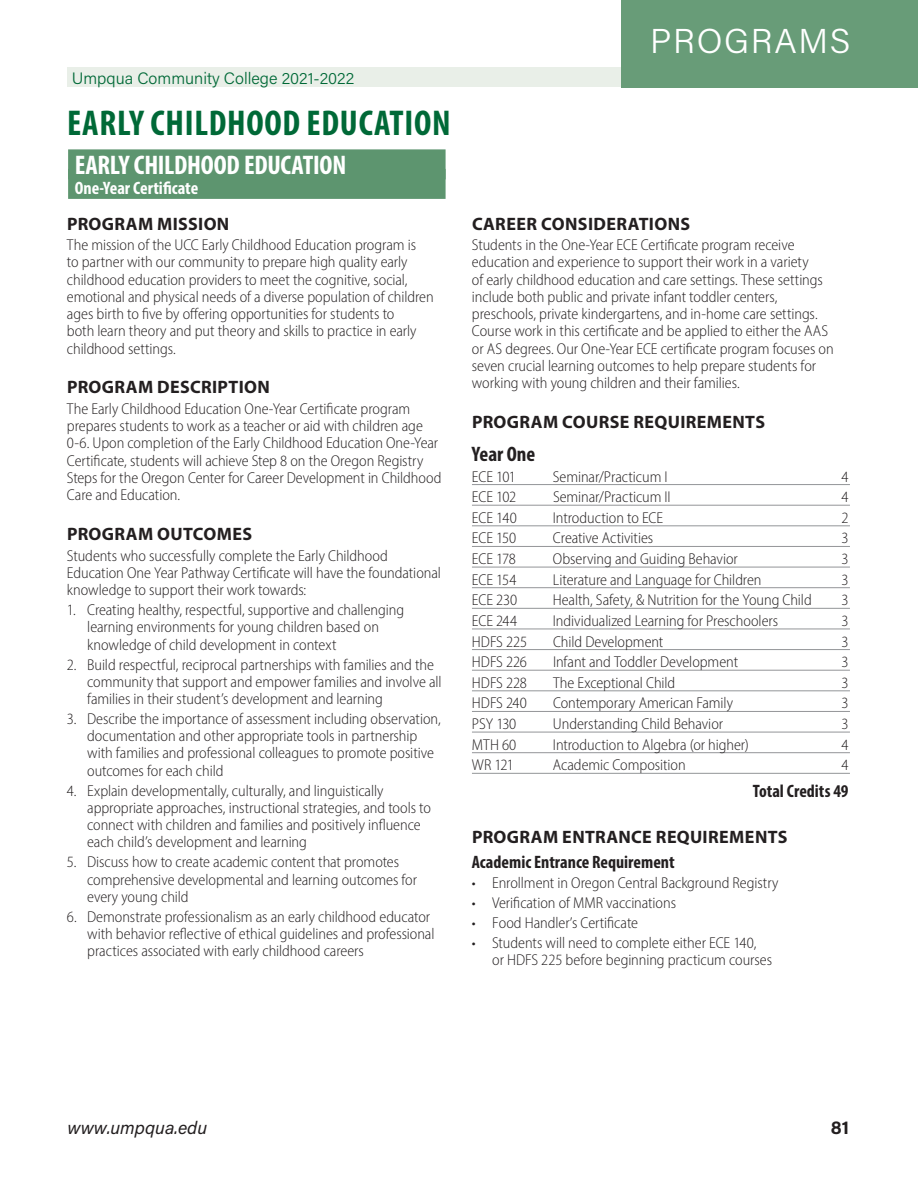
<style>
.page{position:relative;width:918px;height:1188px;background:#fff}
.page>*{position:absolute;margin:0;border:0;box-sizing:border-box;transform-origin:0 0}
.t1{font:700 condensed 36px "Myriad Pro";letter-spacing:.02em;color:#006937}
.t2{font:300 34.5px "Acumin Pro";letter-spacing:.05em;color:#fff}
.t3{font:700 condensed 27px "Myriad Pro";letter-spacing:-.01em;color:#fff}
.t4{font:700 condensed 21px "Myriad Pro";color:#231f20}
.t5{font:700 18px "Myriad Pro";letter-spacing:.02em;color:#231f20}
.t6{font:700 condensed 18px "Myriad Pro";color:#231f20}
.t7{font:700 condensed 18px "Myriad Pro";color:#fff}
.t8{font:italic 18px "Acumin Pro";color:#231f20}
.t9{font:700 18px "Acumin Pro";color:#231f20}
.t10{font:300 16.5px "Acumin Pro";color:#006937}
.t11{font:300 semi-condensed 15.75px/17.2px "Myriad Pro";color:#231f20}
</style>
<div class="page">
<div style="left:68px;top:68px;width:783px;height:19px;background:#e9efe8"></div>
<div style="left:621px;top:0;width:297px;height:87px;background:#689c78"></div>
<hr style="left:472px;top:484px;width:378px;height:1px;background:#939598">
<hr style="left:472px;top:505px;width:378px;height:1px;background:#939598">
<hr style="left:472px;top:525px;width:378px;height:1px;background:#939598">
<hr style="left:472px;top:546px;width:378px;height:1px;background:#939598">
<hr style="left:472px;top:567px;width:378px;height:1px;background:#939598">
<hr style="left:472px;top:587px;width:378px;height:1px;background:#939598">
<hr style="left:472px;top:608px;width:378px;height:1px;background:#939598">
<hr style="left:472px;top:629px;width:378px;height:1px;background:#939598">
<hr style="left:472px;top:649px;width:378px;height:1px;background:#939598">
<hr style="left:472px;top:670px;width:378px;height:1px;background:#939598">
<hr style="left:472px;top:690px;width:378px;height:1px;background:#939598">
<hr style="left:472px;top:711px;width:378px;height:1px;background:#939598">
<hr style="left:472px;top:732px;width:378px;height:1px;background:#939598">
<hr style="left:472px;top:752px;width:378px;height:1px;background:#939598">
<hr style="left:472px;top:773px;width:378px;height:1px;background:#939598">
<div style="left:68px;top:149px;width:378px;height:30px;background:#5d956f"></div>
<div style="left:68px;top:169px;width:378px;height:30px;background:#5d956f"></div>
<p class="t10" style="left:72px;top:69px;width:284px">Umpqua Community College 2021-2022</p>
<h1 class="t1" style="left:67px;top:109px;width:385px">EARLY CHILDHOOD EDUCATION</h1>
<h3 class="t3" style="left:75px;top:155px;width:273px">EARLY CHILDHOOD EDUCATION</h3>
<p class="t7" style="left:75px;top:181px;width:125px">One-Year Certificate</p>
<p class="t5" style="left:67px;top:217px;width:164px">PROGRAM MISSION</p>
<p class="t11" style="left:67px;top:237px;width:368px">The mission of the UCC Early Childhood Education program is<br>to partner with our community to prepare high quality early childhood education providers to meet the cognitive, social, emotional and physical needs of a diverse population of children ages birth to five by offering opportunities for students to<br>both learn theory and put theory and skills to practice in early childhood settings.</p>
<p class="t5" style="left:67px;top:380px;width:204px">PROGRAM DESCRIPTION</p>
<p class="t11" style="left:67px;top:401px;width:376px">The Early Childhood Education One-Year Certificate program prepares students to work as a teacher or aid with children age 0-6. Upon completion of the Early Childhood Education One-Year Certificate, students will achieve Step 8 on the Oregon Registry Steps for the Oregon Center for Career Development in Childhood Care and Education.</p>
<p class="t5" style="left:67px;top:527px;width:186px">PROGRAM OUTCOMES</p>
<p class="t11" style="left:67px;top:548px;width:376px">Students who successfully complete the Early Childhood<br>Education One Year Pathway Certificate will have the foundational knowledge to support their work towards:</p>
<p class="t11" style="left:87px;top:602px;width:318px;text-indent:-20px">1. Creating healthy, respectful, supportive and challenging learning environments for young children based on knowledge of child development in context</p>
<p class="t11" style="left:87px;top:657px;width:356px;text-indent:-20px">2. Build respectful, reciprocal partnerships with families and the community that support and empower families and involve all families in their student’s development and learning</p>
<p class="t11" style="left:87px;top:711px;width:355px;text-indent:-20px">3. Describe the importance of assessment including observation, documentation and other appropriate tools in partnership with families and professional colleagues to promote positive outcomes for each child</p>
<p class="t11" style="left:87px;top:783px;width:345px;text-indent:-20px">4. Explain developmentally, culturally, and linguistically appropriate approaches, instructional strategies, and tools to connect with children and families and positively influence each child’s development and learning</p>
<p class="t11" style="left:87px;top:855px;width:331px;text-indent:-20px">5. Discuss how to create academic content that promotes comprehensive developmental and learning outcomes for every young child</p>
<p class="t11" style="left:87px;top:909px;width:349px;text-indent:-20px">6. Demonstrate professionalism as an early childhood educator with behavior reflective of ethical guidelines and professional practices associated with early childhood careers</p>
<h2 class="t2" style="left:650px;top:21px;width:202px">PROGRAMS</h2>
<p class="t5" style="left:472px;top:217px;width:220px">CAREER CONSIDERATIONS</p>
<p class="t11" style="left:472px;top:237px;width:363px">Students in the One-Year ECE Certificate program receive education and experience to support their work in a variety<br>of early childhood education and care settings. These settings include both public and private infant toddler centers, preschools, private kindergartens, and in-home care settings.<br>Course work in this certificate and be applied to either the AAS or AS degrees. Our One-Year ECE certificate program focuses on seven crucial learning outcomes to help prepare students for working with young children and their families.</p>
<p class="t5" style="left:472px;top:415px;width:295px">PROGRAM COURSE REQUIREMENTS</p>
<h3 class="t4" style="left:472px;top:446px;width:65px">Year One</h3>
<p class="t11" style="left:472px;top:469px;width:46px">ECE 101</p>
<p class="t11" style="left:553px;top:469px;width:116px">Seminar/Practicum I</p>
<p class="t11" style="left:841px;top:469px;width:9px">4</p>
<p class="t11" style="left:472px;top:489px;width:46px">ECE 102</p>
<p class="t11" style="left:553px;top:489px;width:119px">Seminar/Practicum II</p>
<p class="t11" style="left:841px;top:489px;width:9px">4</p>
<p class="t11" style="left:472px;top:510px;width:46px">ECE 140</p>
<p class="t11" style="left:553px;top:510px;width:112px">Introduction to ECE</p>
<p class="t11" style="left:841px;top:510px;width:9px">2</p>
<p class="t11" style="left:472px;top:531px;width:46px">ECE 150</p>
<p class="t11" style="left:553px;top:531px;width:102px">Creative Activities</p>
<p class="t11" style="left:841px;top:531px;width:9px">3</p>
<p class="t11" style="left:472px;top:551px;width:45px">ECE 178</p>
<p class="t11" style="left:553px;top:551px;width:186px">Observing and Guiding Behavior</p>
<p class="t11" style="left:841px;top:551px;width:9px">3</p>
<p class="t11" style="left:472px;top:572px;width:46px">ECE 154</p>
<p class="t11" style="left:553px;top:572px;width:210px">Literature and Language for Children</p>
<p class="t11" style="left:841px;top:572px;width:9px">3</p>
<p class="t11" style="left:472px;top:592px;width:47px">ECE 230</p>
<p class="t11" style="left:553px;top:592px;width:260px">Health, Safety, &amp; Nutrition for the Young Child</p>
<p class="t11" style="left:842px;top:592px;width:9px">3</p>
<p class="t11" style="left:472px;top:613px;width:47px">ECE 244</p>
<p class="t11" style="left:553px;top:613px;width:227px">Individualized Learning for Preschoolers</p>
<p class="t11" style="left:841px;top:613px;width:9px">3</p>
<p class="t11" style="left:472px;top:634px;width:57px">HDFS 225</p>
<p class="t11" style="left:553px;top:634px;width:112px">Child Development</p>
<p class="t11" style="left:841px;top:634px;width:9px">3</p>
<p class="t11" style="left:472px;top:654px;width:57px">HDFS 226</p>
<p class="t11" style="left:553px;top:654px;width:187px">Infant and Toddler Development</p>
<p class="t11" style="left:841px;top:654px;width:9px">3</p>
<p class="t11" style="left:472px;top:675px;width:57px">HDFS 228</p>
<p class="t11" style="left:553px;top:675px;width:124px">The Exceptional Child</p>
<p class="t11" style="left:841px;top:675px;width:9px">3</p>
<p class="t11" style="left:472px;top:696px;width:56px">HDFS 240</p>
<p class="t11" style="left:553px;top:696px;width:181px">Contemporary American Family</p>
<p class="t11" style="left:841px;top:696px;width:9px">3</p>
<p class="t11" style="left:472px;top:716px;width:46px">PSY 130</p>
<p class="t11" style="left:553px;top:716px;width:172px">Understanding Child Behavior</p>
<p class="t11" style="left:841px;top:716px;width:9px">3</p>
<p class="t11" style="left:472px;top:737px;width:46px">MTH 60</p>
<p class="t11" style="left:553px;top:737px;width:197px">Introduction to Algebra (or higher)</p>
<p class="t11" style="left:841px;top:737px;width:9px">4</p>
<p class="t11" style="left:472px;top:758px;width:43px">WR 121</p>
<p class="t11" style="left:553px;top:758px;width:134px">Academic Composition</p>
<p class="t11" style="left:841px;top:758px;width:9px">4</p>
<p class="t6" style="left:753px;top:784px;width:97px">Total Credits 49</p>
<p class="t5" style="left:472px;top:830px;width:317px">PROGRAM ENTRANCE REQUIREMENTS</p>
<p class="t6" style="left:472px;top:855px;width:204px">Academic Entrance Requirement</p>
<p class="t11" style="left:472px;top:875px;width:308px">• Enrollment in Oregon Central Background Registry</p>
<p class="t11" style="left:472px;top:895px;width:206px">• Verification of MMR vaccinations</p>
<p class="t11" style="left:472px;top:915px;width:168px">• Food Handler’s Certificate</p>
<p class="t11" style="left:492px;top:935px;width:281px;text-indent:-20px">• Students will need to complete either ECE 140, or HDFS 225 before beginning practicum courses</p>
<p class="t8" style="left:68px;top:1117px;width:141px">www.umpqua.edu</p>
<p class="t9" style="left:831px;top:1117px;width:20px">81</p>
</div>
